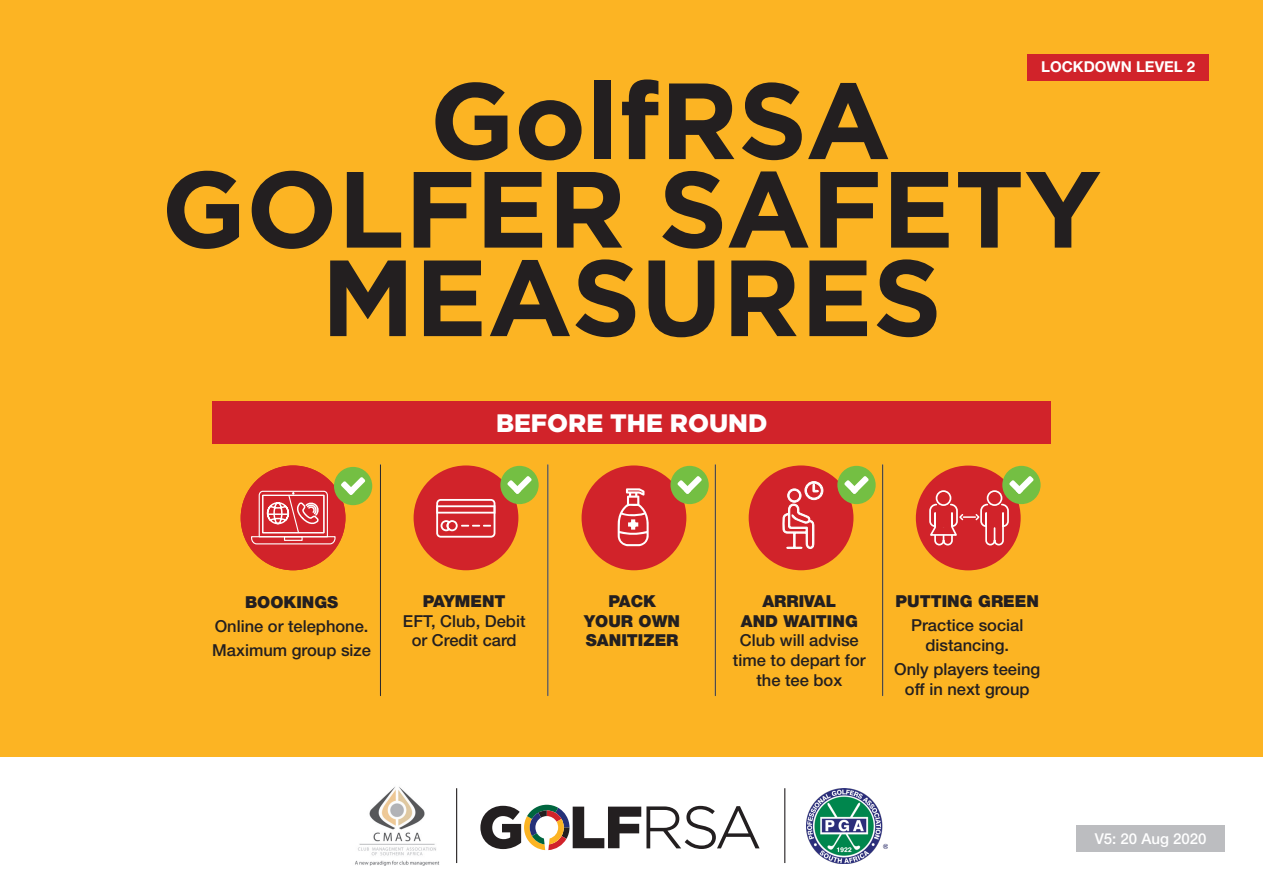
<style>
.page{position:relative;width:1263px;height:893px;background:#fcb423}
.page>*{position:absolute;margin:0;border:0;box-sizing:border-box;transform-origin:0 0}
.t1{font:700 108px/88.5px "Gotham";color:#231f20;text-align:center}
.t2{font:900 25.2px "Gotham";color:#fff}
.t3{font:500 16.5px/19.8px "Helvetica Neue LT Std";color:#231f20;text-align:center}
.t4{font:900 16.5px "Helvetica Neue LT Std";color:#231f20}
.t5{font:700 15px "Helvetica Neue LT Std";color:#fff}
.t6{font:500 15px "Helvetica Neue LT Std";color:#fff}
</style>
<div class="page">
<div style="left:0;top:757px;width:1263px;height:136px;background:#fff"></div>
<img style="left:355px;top:787px;width:85px;height:79px">
<img style="left:807px;top:788px;width:80px;height:75px">
<svg style="left:480px;top:805px;width:279px;height:45px"></svg>
<hr style="left:456px;top:788px;width:1px;height:75px;background:#231f20">
<hr style="left:784px;top:788px;width:1px;height:75px;background:#231f20">
<div style="left:213px;top:401px;width:838px;height:42px;background:#d1232a"></div>
<div style="left:749px;top:465px;width:104px;height:105px;background:#d1232a;border-radius:50%"></div>
<div style="left:414px;top:465px;width:104px;height:105px;background:#d1232a;border-radius:50%"></div>
<div style="left:581px;top:465px;width:105px;height:105px;background:#d1232a;border-radius:50%"></div>
<svg style="left:618px;top:488px;width:31px;height:58px"></svg>
<div style="left:916px;top:466px;width:105px;height:104px;background:#d1232a;border-radius:50%"></div>
<hr style="left:380px;top:465px;width:1px;height:231px;background:#231f20">
<hr style="left:547px;top:465px;width:1px;height:231px;background:#231f20">
<hr style="left:715px;top:465px;width:1px;height:231px;background:#231f20">
<hr style="left:882px;top:465px;width:1px;height:231px;background:#231f20">
<div style="left:241px;top:465px;width:104px;height:105px;background:#d1232a;border-radius:50%"></div>
<div style="left:334px;top:467px;width:38px;height:38px;background:#74bf43;border-radius:50%"></div>
<div style="left:837px;top:466px;width:39px;height:38px;background:#74bf43;border-radius:50%"></div>
<svg style="left:844px;top:476px;width:25px;height:18px"></svg>
<div style="left:1002px;top:466px;width:38px;height:38px;background:#74bf43;border-radius:50%"></div>
<div style="left:670px;top:466px;width:39px;height:38px;background:#74bf43;border-radius:50%"></div>
<svg style="left:677px;top:476px;width:25px;height:18px"></svg>
<div style="left:500px;top:466px;width:39px;height:38px;background:#74bf43;border-radius:50%"></div>
<svg style="left:507px;top:476px;width:25px;height:18px"></svg>
<svg style="left:250px;top:477px;width:115px;height:75px"></svg>
<svg style="left:928px;top:476px;width:106px;height:70px"></svg>
<svg style="left:436px;top:499px;width:59px;height:39px"></svg>
<svg style="left:783px;top:465px;width:40px;height:106px"></svg>
<div style="left:1076px;top:826px;width:149px;height:26px;background:#bcbdc0"></div>
<div style="left:1027px;top:54px;width:182px;height:26px;background:#d1232a"></div>
<p class="t5" style="left:1041px;top:58px;width:155px">LOCKDOWN LEVEL 2</p>
<p class="t1" style="left:161px;top:76px;width:942px">GolfRSA<br>GOLFER SAFETY<br>MEASURES</p>
<p class="t2" style="left:496px;top:406px;width:273px">BEFORE THE ROUND</p>
<p class="t4" style="left:245px;top:592px;width:95px">BOOKINGS</p>
<p class="t3" style="left:215px;top:616px;width:155px">Online or telephone.</p>
<p class="t3" style="left:212px;top:640px;width:160px">Maximum group size</p>
<p class="t4" style="left:423px;top:591px;width:84px">PAYMENT</p>
<p class="t3" style="left:403px;top:611px;width:124px">EFT, Club, Debit</p>
<p class="t3" style="left:412px;top:630px;width:106px">or Credit card</p>
<p class="t4" style="left:608px;top:591px;width:49px">PACK</p>
<p class="t4" style="left:584px;top:611px;width:97px">YOUR OWN</p>
<p class="t4" style="left:586px;top:631px;width:94px">SANITIZER</p>
<p class="t4" style="left:762px;top:591px;width:75px">ARRIVAL</p>
<p class="t4" style="left:741px;top:611px;width:119px">AND WAITING</p>
<p class="t3" style="left:733px;top:630px;width:134px">Club will advise time to depart for the tee box</p>
<p class="t4" style="left:895px;top:591px;width:145px">PUTTING GREEN</p>
<p class="t3" style="left:911px;top:615px;width:114px">Practice social distancing.</p>
<p class="t3" style="left:894px;top:659px;width:148px">Only players teeing off in next group</p>
<p class="t6" style="left:1095px;top:830px;width:113px">V5: 20 Aug 2020</p>
</div>
